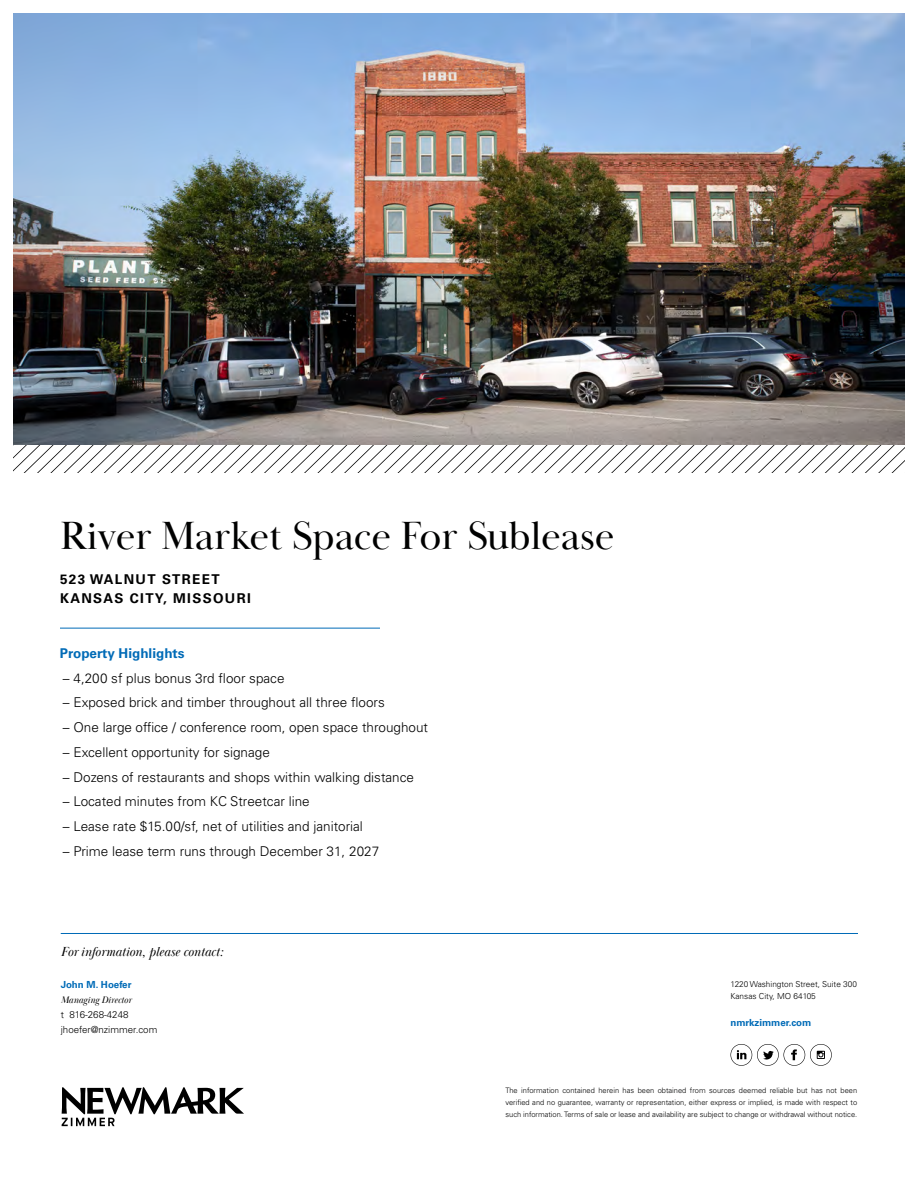
<style>
.page{position:relative;width:918px;height:1188px;background:#fff}
.page>*{position:absolute;margin:0;border:0;box-sizing:border-box;transform-origin:0 0}
.t1{font:40.5px "Baskerville Display PT";color:#000100}
.t2{font:300 13.5px "Univers LT Pro 45";color:#000}
.t3{font:700 13.5px/19.5px "Univers LT Pro 65";letter-spacing:.1em;color:#000100}
.t4{font:italic 13.5px "Baskerville Display PT";color:#000100}
.t5{font:700 13.5px "Univers LT Pro 65";color:#006bb7}
.t6{font:300 9.75px/15px "Univers LT Pro 45";color:#000100}
.t7{font:700 9.75px "Univers LT Pro 65";color:#006bb7}
.t8{font:italic 9.75px "Baskerville Display PT";color:#000100}
.t9{font:300 8.25px/12px "Univers LT Pro 45";color:#000100}
.t10{font:300 7.5px/12px "Univers LT Pro 45";color:#000100;text-align:justify}
</style>
<div class="page">
<svg style="left:730px;top:1044px;width:102px;height:22px"></svg>
<svg style="left:62px;top:1087px;width:182px;height:39px"></svg>
<img style="left:14px;top:14px;width:890px;height:431px">
<svg style="left:14px;top:446px;width:890px;height:26px"></svg>
<hr style="left:61px;top:933px;width:797px;height:1px;background:#006bb7">
<hr style="left:60px;top:628px;width:320px;height:1px;background:#006bb7">
<h1 class="t1" style="left:60px;top:511px;width:556px">River Market Space For Sublease</h1>
<p class="t3" style="left:60px;top:568px;width:192px">523 WALNUT STREET<br>KANSAS CITY, MISSOURI</p>
<p class="t5" style="left:60px;top:644px;width:126px">Property Highlights</p>
<p class="t2" style="left:63px;top:669px;width:223px">– 4,200 sf plus bonus 3rd floor space</p>
<p class="t2" style="left:63px;top:694px;width:324px">– Exposed brick and timber throughout all three floors</p>
<p class="t2" style="left:63px;top:718px;width:367px">– One large office / conference room, open space throughout</p>
<p class="t2" style="left:63px;top:743px;width:209px">– Excellent opportunity for signage</p>
<p class="t2" style="left:63px;top:768px;width:353px">– Dozens of restaurants and shops within walking distance</p>
<p class="t2" style="left:63px;top:793px;width:249px">– Located minutes from KC Streetcar line</p>
<p class="t2" style="left:63px;top:817px;width:302px">– Lease rate $15.00/sf, net of utilities and janitorial</p>
<p class="t2" style="left:63px;top:842px;width:318px">– Prime lease term runs through December 31, 2027</p>
<p class="t4" style="left:61px;top:944px;width:164px">For information, please contact:</p>
<p class="t7" style="left:61px;top:978px;width:72px">John M. Hoefer</p>
<p class="t8" style="left:61px;top:994px;width:72px">Managing Director</p>
<p class="t6" style="left:61px;top:1007px;width:98px">t 816-268-4248 jhoefer@nzimmer.com</p>
<p class="t9" style="left:730px;top:978px;width:128px">1220 Washington Street, Suite 300<br>Kansas City, MO 64105</p>
<p class="t7" style="left:731px;top:1015px;width:82px">nmrkzimmer.com</p>
<p class="t10" style="left:505px;top:1084px;width:353px">The information contained herein has been obtained from sources deemed reliable but has not been verified and no guarantee, warranty or representation, either express or implied, is made with respect to such information. Terms of sale or lease and availability are subject to change or withdrawal without notice.</p>
</div>
